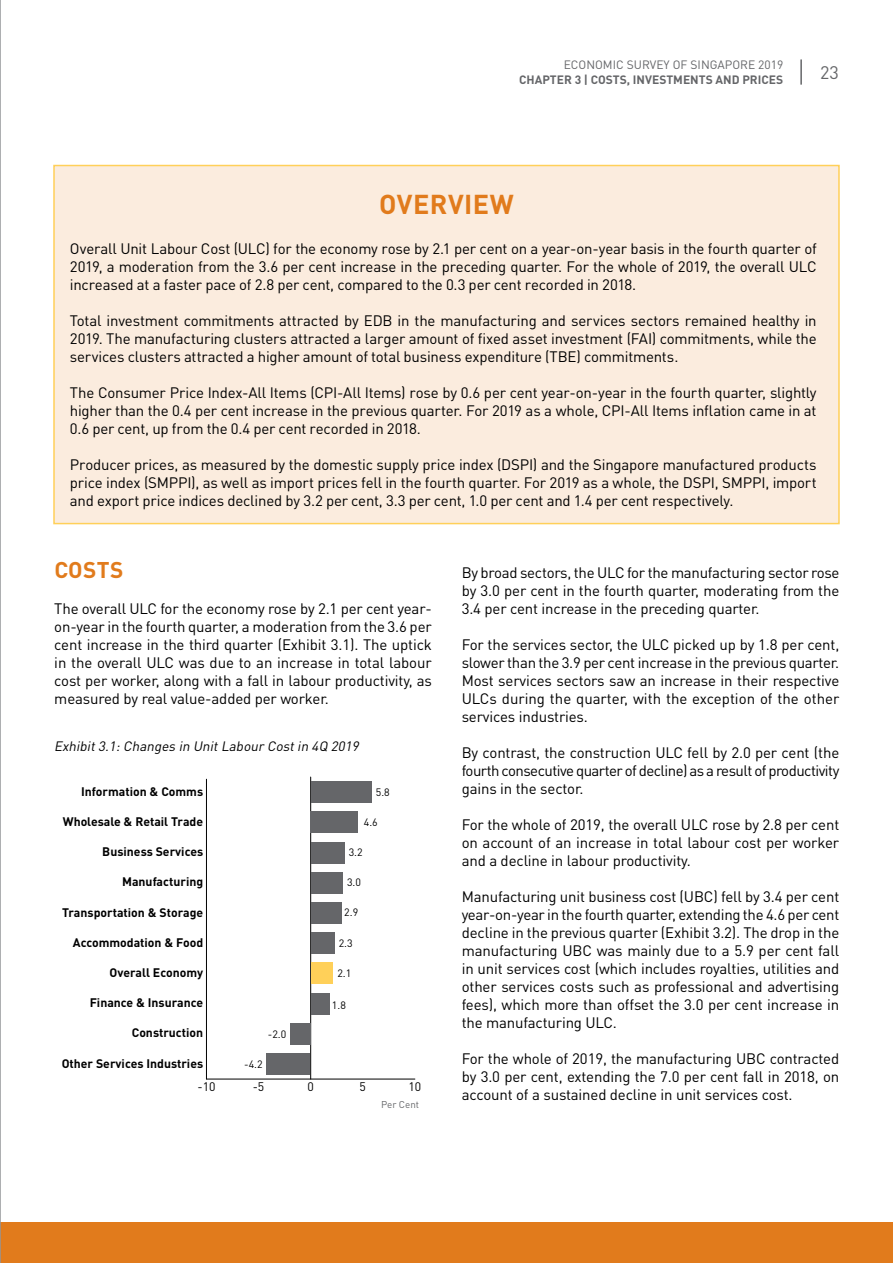
<style>
.page{position:relative;width:893px;height:1263px;background:#fff}
.page>*{position:absolute;margin:0;border:0;box-sizing:border-box;transform-origin:0 0}
.t1{font:700 27px "DIN Pro";letter-spacing:.02em;color:#e17b1c}
.t2{font:700 22.5px "DIN Pro";letter-spacing:.02em;color:#e17b1c}
.t3{font:18px "DIN Pro";color:#656669}
.t4{font:15px/18px "DIN Pro";letter-spacing:-.01em;color:#000;text-align:justify}
.t5{font:italic 13.5px "DIN Pro";color:#000}
.t6{font:700 12.3px "DIN Pro";color:#000}
.t7{font:12.3px "DIN Pro";color:#000}
.t8{font:700 12px "DIN Pro";color:#656669}
.t9{font:12px "DIN Pro";color:#656669}
.t10{font:10.65px "DIN Pro";color:#000}
.t11{font:9.75px "DIN Pro";color:#656669}
</style>
<div class="page">
<div style="left:0;top:1222px;width:893px;height:41px;background:#e17b1c"></div>
<div style="left:53px;top:165px;width:787px;height:359px;background:#fbecde;border:2px solid #ffd059"></div>
<hr style="left:206px;top:1079px;width:209px;height:1px;background:#000">
<hr style="left:310px;top:777px;width:1px;height:302px;background:#000">
<div style="left:311px;top:781px;width:60px;height:22px;background:#656669"></div>
<div style="left:310px;top:811px;width:48px;height:22px;background:#656669"></div>
<div style="left:311px;top:842px;width:33px;height:21px;background:#656669"></div>
<div style="left:311px;top:872px;width:31px;height:21px;background:#656669"></div>
<div style="left:311px;top:902px;width:30px;height:22px;background:#656669"></div>
<div style="left:311px;top:932px;width:24px;height:22px;background:#656669"></div>
<div style="left:311px;top:962px;width:22px;height:22px;background:#ffd059"></div>
<div style="left:311px;top:993px;width:19px;height:21px;background:#656669"></div>
<div style="left:290px;top:1023px;width:21px;height:21px;background:#656669"></div>
<div style="left:267px;top:1053px;width:43px;height:22px;background:#656669"></div>
<hr style="left:206px;top:779px;width:1px;height:300px;background:#000">
<hr style="left:0;top:0;width:1px;height:1263px;background:#939598">
<hr style="left:800px;top:59px;width:2px;height:26px;background:#656669">
<p class="t9" style="left:564px;top:57px;width:221px">ECONOMIC SURVEY OF SINGAPORE 2019</p>
<p class="t8" style="left:519px;top:71px;width:266px">CHAPTER 3 | COSTS, INVESTMENTS AND PRICES</p>
<p class="t3" style="left:820px;top:60px;width:20px">23</p>
<h1 class="t1" style="left:379px;top:186px;width:136px">OVERVIEW</h1>
<p class="t4" style="left:70px;top:239px;width:748px">Overall Unit Labour Cost (ULC) for the economy rose by 2.1 per cent on a year-on-year basis in the fourth quarter of 2019, a moderation from the 3.6 per cent increase in the preceding quarter. For the whole of 2019, the overall ULC increased at a faster pace of 2.8 per cent, compared to the 0.3 per cent recorded in 2018.</p>
<p class="t4" style="left:70px;top:311px;width:748px">Total investment commitments attracted by EDB in the manufacturing and services sectors remained healthy in 2019. The manufacturing clusters attracted a larger amount of fixed asset investment (FAI) commitments, while the services clusters attracted a higher amount of total business expenditure (TBE) commitments.</p>
<p class="t4" style="left:70px;top:383px;width:748px">The Consumer Price Index-All Items (CPI-All Items) rose by 0.6 per cent year-on-year in the fourth quarter, slightly higher than the 0.4 per cent increase in the previous quarter. For 2019 as a whole, CPI-All Items inflation came in at 0.6 per cent, up from the 0.4 per cent recorded in 2018.</p>
<p class="t4" style="left:70px;top:455px;width:748px">Producer prices, as measured by the domestic supply price index (DSPI) and the Singapore manufactured products price index (SMPPI), as well as import prices fell in the fourth quarter. For 2019 as a whole, the DSPI, SMPPI, import and export price indices declined by 3.2 per cent, 3.3 per cent, 1.0 per cent and 1.4 per cent respectively.</p>
<h2 class="t2" style="left:54px;top:555px;width:70px">COSTS</h2>
<p class="t4" style="left:54px;top:599px;width:379px">The overall ULC for the economy rose by 2.1 per cent year&shy;on-year in the fourth quarter, a moderation from the 3.6 per cent increase in the third quarter (Exhibit 3.1). The uptick in the overall ULC was due to an increase in total labour cost per worker, along with a fall in labour productivity, as measured by real value-added per worker.</p>
<p class="t5" style="left:54px;top:737px;width:310px">Exhibit3.1:Changes in UnitLabour Costin 4Q 2019</p>
<p class="t6" style="left:81px;top:783px;width:124px">Information &amp; Comms</p>
<p class="t6" style="left:63px;top:813px;width:142px">Wholesale &amp; Retail Trade</p>
<p class="t10" style="left:376px;top:785px;width:15px">5.8</p>
<p class="t10" style="left:364px;top:814px;width:15px">4.6</p>
<p class="t6" style="left:102px;top:843px;width:102px">Business Services</p>
<p class="t6" style="left:122px;top:873px;width:83px">Manufacturing</p>
<p class="t6" style="left:62px;top:904px;width:143px">Transportation &amp; Storage</p>
<p class="t10" style="left:349px;top:844px;width:15px">3.2</p>
<p class="t10" style="left:347px;top:875px;width:15px">3.0</p>
<p class="t10" style="left:344px;top:904px;width:15px">2.9</p>
<p class="t6" style="left:73px;top:934px;width:132px">Accommodation &amp; Food</p>
<p class="t10" style="left:339px;top:936px;width:15px">2.3</p>
<p class="t6" style="left:110px;top:964px;width:95px">Overall Economy</p>
<p class="t10" style="left:337px;top:966px;width:15px">2.1</p>
<p class="t6" style="left:90px;top:994px;width:115px">Finance &amp; Insurance</p>
<p class="t10" style="left:332px;top:998px;width:15px">1.8</p>
<p class="t6" style="left:132px;top:1024px;width:73px">Construction</p>
<p class="t10" style="left:268px;top:1026px;width:20px">-2.0</p>
<p class="t6" style="left:62px;top:1055px;width:143px">Other Services Industries</p>
<p class="t10" style="left:244px;top:1057px;width:20px">-4.2</p>
<p class="t7" style="left:197px;top:1078px;width:20px">-10</p>
<p class="t7" style="left:253px;top:1078px;width:13px">-5</p>
<p class="t7" style="left:307px;top:1078px;width:8px">0</p>
<p class="t7" style="left:360px;top:1078px;width:8px">5</p>
<p class="t7" style="left:408px;top:1078px;width:14px">10</p>
<p class="t11" style="left:381px;top:1098px;width:40px">Per Cent</p>
<p class="t4" style="left:462px;top:563px;width:379px">By broad sectors, the ULC for the manufacturing sector rose by 3.0 per cent in the fourth quarter, moderating from the 3.4 per cent increase in the preceding quarter.</p>
<p class="t4" style="left:462px;top:635px;width:379px">For the services sector, the ULC picked up by 1.8 per cent, slower than the 3.9 per cent increase in the previous quarter.<br>Most services sectors saw an increase in their respective ULCs during the quarter, with the exception of the other services industries.</p>
<p class="t4" style="left:462px;top:743px;width:379px">By contrast, the construction ULC fell by 2.0 per cent (the fourth consecutive quarter of decline) as a result of productivity gains in the sector.</p>
<p class="t4" style="left:462px;top:815px;width:379px">For the whole of 2019, the overall ULC rose by 2.8 per cent on account of an increase in total labour cost per worker and a decline in labour productivity.</p>
<p class="t4" style="left:462px;top:887px;width:379px">Manufacturing unit business cost (UBC) fell by 3.4 per cent year-on-year in the fourth quarter, extending the 4.6 per cent decline in the previous quarter (Exhibit 3.2). The drop in the manufacturing UBC was mainly due to a 5.9 per cent fall in unit services cost (which includes royalties, utilities and other services costs such as professional and advertising fees), which more than offset the 3.0 per cent increase in the manufacturing ULC.</p>
<p class="t4" style="left:462px;top:1049px;width:379px">For the whole of 2019, the manufacturing UBC contracted by 3.0 per cent, extending the 7.0 per cent fall in 2018, on account of a sustained decline in unit services cost.</p>
</div>
